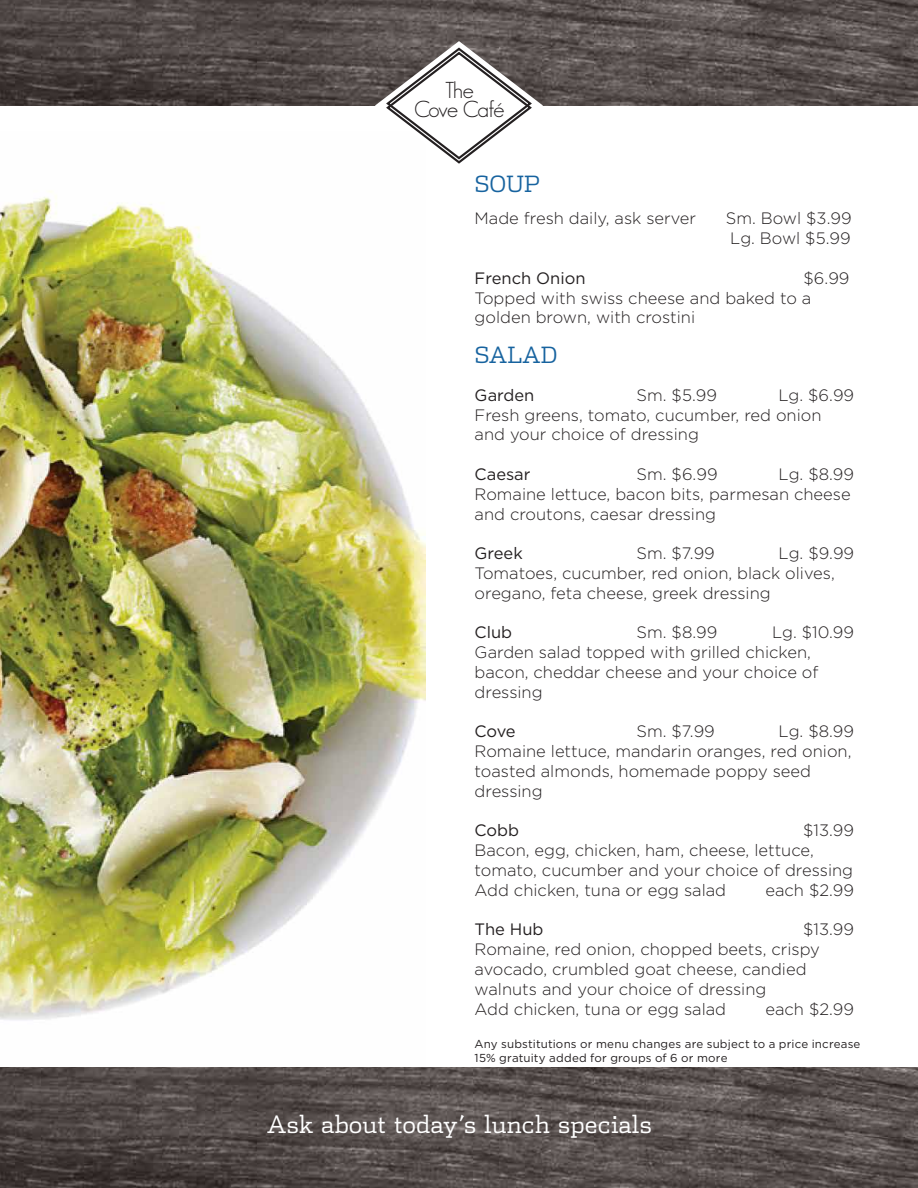
<style>
.page{position:relative;width:918px;height:1188px;background:#fff}
.page>*{position:absolute;margin:0;border:0;box-sizing:border-box;transform-origin:0 0}
.t1{font:300 24px "Dispatch";color:#fff}
.t2{font:300 22.5px/19px "Geosans";letter-spacing:-.055em;color:#231f20;text-align:center}
.t3{font:300 22.5px "Dispatch";color:#17639f}
.t4{font:300 16.5px/19.8px "Gotham";color:#231f20}
.t5{font:16.5px "Gotham";color:#231f20}
.t6{font:11.55px/13.8px "Gotham";letter-spacing:.015em;color:#231f20}
</style>
<div class="page">
<img style="left:0;top:191px;width:426px;height:877px">
<svg style="left:0;top:0;width:918px;height:106px;background:#554d4b"></svg>
<svg style="left:0;top:1068px;width:918px;height:120px;background:#554d4b"></svg>
<svg style="left:375px;top:41px;width:168px;height:123px"></svg>
<h2 class="t2" style="left:414px;top:81px;width:92px">The<br>Cove Café</h2>
<h2 class="t3" style="left:475px;top:169px;width:67px">SOUP</h2>
<p class="t4" style="left:475px;top:209px;width:223px">Made fresh daily, ask server</p>
<p class="t4" style="left:726px;top:209px;width:127px">Sm. Bowl $3.99<br>Lg. Bowl $5.99</p>
<p class="t5" style="left:475px;top:268px;width:112px">French Onion</p>
<p class="t4" style="left:475px;top:268px;width:376px;text-indent:329px">$6.99<br>Topped with swiss cheese and baked to a golden brown, with crostini</p>
<h2 class="t3" style="left:475px;top:340px;width:84px">SALAD</h2>
<p class="t5" style="left:475px;top:385px;width:61px">Garden</p>
<p class="t4" style="left:637px;top:385px;width:82px">Sm. $5.99</p>
<p class="t4" style="left:475px;top:385px;width:381px;text-indent:304px">Lg. $6.99<br>Fresh greens, tomato, cucumber, red onion and your choice of dressing</p>
<p class="t5" style="left:475px;top:464px;width:57px">Caesar</p>
<p class="t4" style="left:637px;top:464px;width:82px">Sm. $6.99</p>
<p class="t4" style="left:475px;top:464px;width:381px;text-indent:304px">Lg. $8.99<br>Romaine lettuce, bacon bits, parmesan cheese and croutons, caesar dressing</p>
<p class="t5" style="left:475px;top:543px;width:50px">Greek</p>
<p class="t4" style="left:637px;top:543px;width:80px">Sm. $7.99</p>
<p class="t4" style="left:475px;top:543px;width:381px;text-indent:304px">Lg. $9.99<br>Tomatoes, cucumber, red onion, black olives, oregano, feta cheese, greek dressing</p>
<p class="t5" style="left:475px;top:623px;width:39px">Club</p>
<p class="t4" style="left:637px;top:623px;width:82px">Sm. $8.99</p>
<p class="t4" style="left:475px;top:623px;width:381px;text-indent:298px">Lg. $10.99<br>Garden salad topped with grilled chicken, bacon, cheddar cheese and your choice of dressing</p>
<p class="t5" style="left:475px;top:722px;width:43px">Cove</p>
<p class="t4" style="left:637px;top:722px;width:80px">Sm. $7.99</p>
<p class="t4" style="left:475px;top:722px;width:381px;text-indent:304px">Lg. $8.99<br>Romaine lettuce, mandarin oranges, red onion, toasted almonds, homemade poppy seed dressing</p>
<p class="t5" style="left:475px;top:821px;width:46px">Cobb</p>
<p class="t4" style="left:475px;top:821px;width:381px;text-indent:329px">$13.99<br>Bacon, egg, chicken, ham, cheese, lettuce, tomato, cucumber and your choice of dressing<br>Add chicken, tuna or egg salad</p>
<p class="t4" style="left:765px;top:880px;width:90px">each $2.99</p>
<p class="t4" style="left:475px;top:920px;width:381px;text-indent:329px">$13.99<br>Romaine, red onion, chopped beets, crispy avocado, crumbled goat cheese, candied walnuts and your choice of dressing<br>Add chicken, tuna or egg salad</p>
<p class="t5" style="left:475px;top:920px;width:70px">The Hub</p>
<p class="t4" style="left:765px;top:999px;width:90px">each $2.99</p>
<p class="t6" style="left:475px;top:1037px;width:387px">Any substitutions or menu changes are subject to a price increase<br>15% gratuity added for groups of 6 or more</p>
<h1 class="t1" style="left:267px;top:1109px;width:387px">Ask about today’s lunch specials</h1>
</div>
